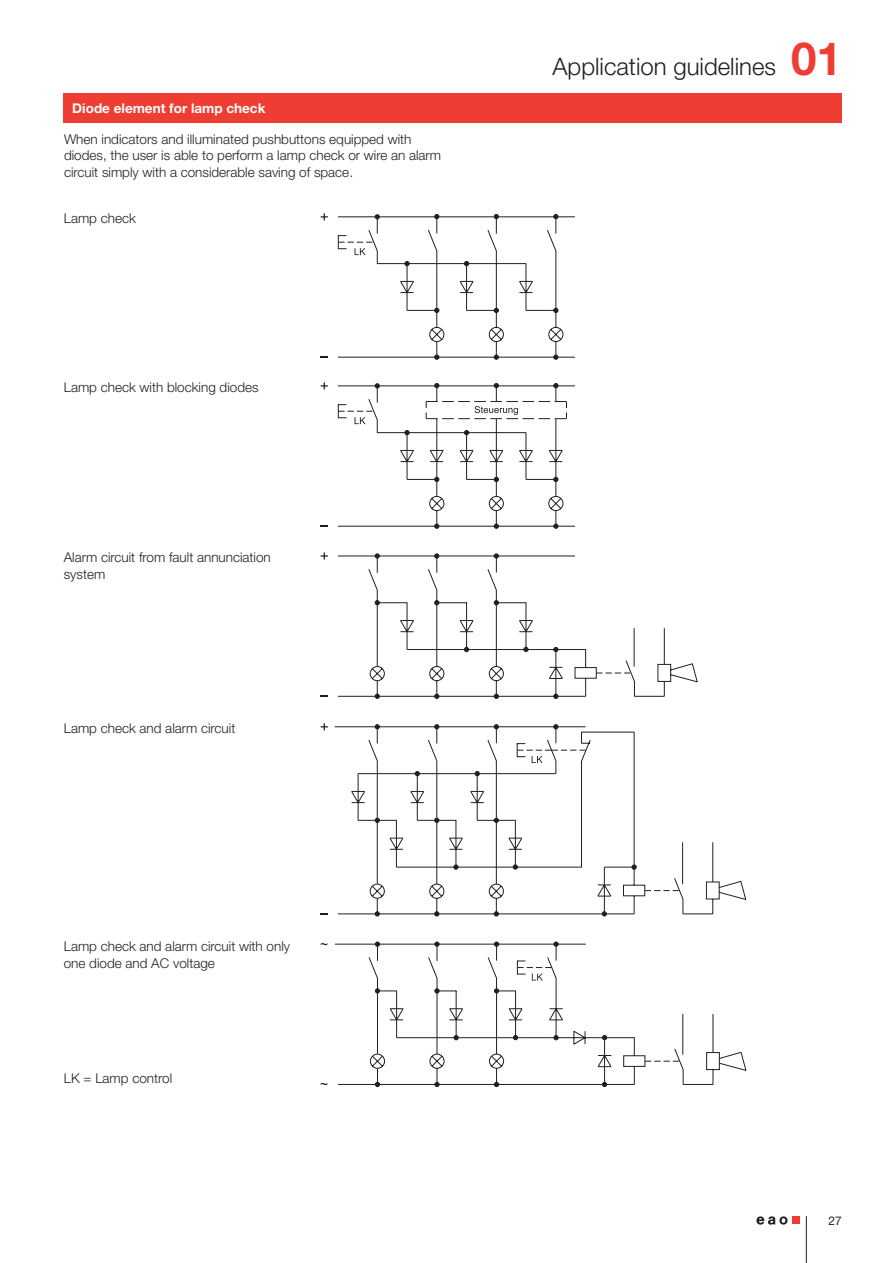
<style>
.page{position:relative;width:893px;height:1263px;background:#fff}
.page>*{position:absolute;margin:0;border:0;box-sizing:border-box;transform-origin:0 0}
.t1{font:700 45.75px "Helvetica Neue LT Pro";color:#ee3e34}
.t2{font:300 24px "Helvetica Neue LT Pro";color:#231f20}
.t3{font:300 13.5px/16.5px "Helvetica Neue LT Pro";color:#231f20}
.t4{font:700 13.5px "Helvetica Neue LT Pro";color:#fff}
.t5{font:12px "Helvetica Neue LT Pro";color:#231f20}
</style>
<div class="page">
<hr style="left:806px;top:1216px;width:1px;height:47px;background:#231f20">
<div style="left:792px;top:1216px;width:8px;height:8px;background:#ee3e34"></div>
<svg style="left:756px;top:1216px;width:31px;height:8px"></svg>
<div style="left:64px;top:94px;width:778px;height:29px;background:#ee3e34"></div>
<svg style="left:337px;top:214px;width:238px;height:146px"></svg>
<svg style="left:321px;top:213px;width:7px;height:7px"></svg>
<svg style="left:337px;top:383px;width:238px;height:146px"></svg>
<svg style="left:321px;top:382px;width:7px;height:7px"></svg>
<hr style="left:338px;top:555px;width:237px;height:1px;background:#231f20">
<hr style="left:338px;top:696px;width:248px;height:1px;background:#231f20">
<svg style="left:368px;top:553px;width:330px;height:146px"></svg>
<svg style="left:321px;top:552px;width:7px;height:8px"></svg>
<hr style="left:335px;top:726px;width:251px;height:1px;background:#231f20">
<hr style="left:338px;top:913px;width:296px;height:1px;background:#231f20">
<svg style="left:612px;top:731px;width:134px;height:184px"></svg>
<hr style="left:581px;top:732px;width:53px;height:1px;background:#231f20">
<svg style="left:350px;top:724px;width:262px;height:193px"></svg>
<svg style="left:321px;top:723px;width:7px;height:7px"></svg>
<hr style="left:335px;top:944px;width:251px;height:1px;background:#231f20">
<hr style="left:338px;top:1084px;width:296px;height:1px;background:#231f20">
<svg style="left:368px;top:941px;width:379px;height:146px"></svg>
<svg style="left:321px;top:943px;width:6px;height:2px"></svg>
<svg style="left:321px;top:1083px;width:6px;height:2px"></svg>
<p class="t4" style="left:72px;top:100px;width:195px">Diode element for lamp check</p>
<p class="t3" style="left:64px;top:130px;width:379px">When indicators and illuminated pushbuttons equipped with diodes, the user is able to perform a lamp check or wire an alarm circuit simply with a considerable saving of space.</p>
<p class="t3" style="left:64px;top:210px;width:74px">Lamp check</p>
<p class="t3" style="left:64px;top:379px;width:196px">Lamp check with blocking diodes</p>
<p class="t3" style="left:64px;top:549px;width:209px">Alarm circuit from fault annunciation system</p>
<p class="t3" style="left:64px;top:719px;width:173px">Lamp check and alarm circuit</p>
<p class="t3" style="left:64px;top:938px;width:228px">Lamp check and alarm circuit with only one diode and AC voltage</p>
<p class="t3" style="left:64px;top:1070px;width:110px">LK = Lamp control</p>
<h2 class="t2" style="left:552px;top:52px;width:225px">Application guidelines</h2>
<h1 class="t1" style="left:791px;top:30px;width:52px">01</h1>
<p class="t5" style="left:829px;top:1213px;width:15px">27</p>
</div>
